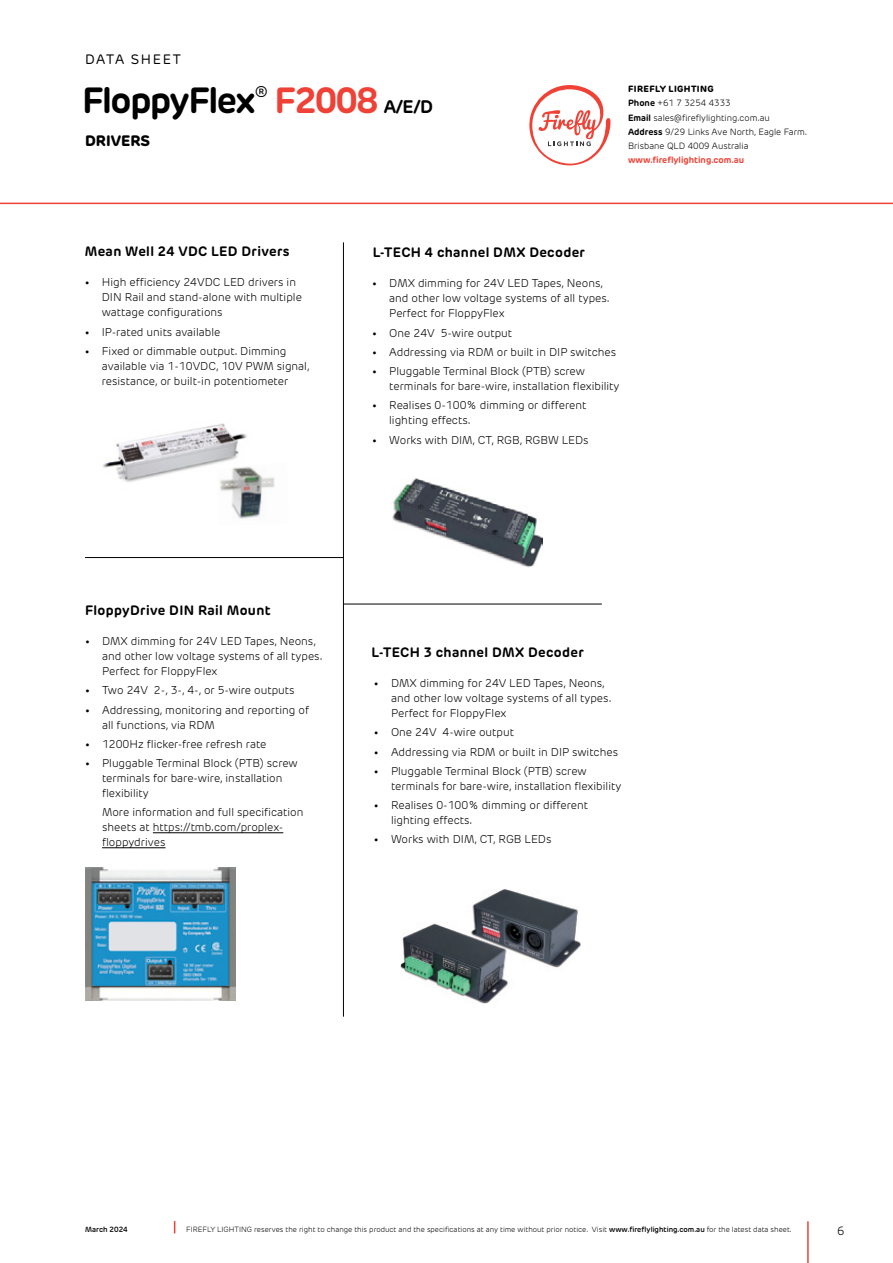
<style>
.page{position:relative;width:893px;height:1263px;background:#fff}
.page>*{position:absolute;margin:0;border:0;box-sizing:border-box;transform-origin:0 0}
.t1{font:700 36px "New Rubrik";letter-spacing:-.04em;color:#000}
.t2{font:700 18px "New Rubrik";color:#000}
.t3{font:800 15px "New Rubrik";color:#000}
.t4{font:700 13.5px "New Rubrik";letter-spacing:.025em;color:#000}
.t5{font:13.5px "New Rubrik";letter-spacing:.12em;color:#000}
.t6{font:300 12px "New Rubrik";color:#000}
.t7{font:300 11.25px/15px "New Rubrik";color:#000}
.t8{font:300 9px/14.2px "New Rubrik";color:#000}
.t9{font:700 9px "New Rubrik";color:#ef4135}
.t10{font:300 7.5px "New Rubrik";color:#000}
.t11{font:600 7.5px "New Rubrik";color:#000}
.s1{color:#ef4135}
.s2{font-weight:800}
.s3{font-weight:700}
.s4{font-weight:600}
</style>
<div class="page">
<svg style="left:174px;top:1221px;width:1px;height:12px"></svg>
<hr style="left:807px;top:1221px;width:2px;height:42px;background:#ef4135">
<svg style="left:529px;top:85px;width:82px;height:80px"></svg>
<hr style="left:0;top:203px;width:893px;height:1px;background:#ef4135">
<hr style="left:153px;top:832px;width:130px;height:1px;background:#000">
<hr style="left:102px;top:847px;width:63px;height:1px;background:#000">
<img style="left:102px;top:423px;width:145px;height:59px">
<img style="left:218px;top:462px;width:57px;height:57px">
<img style="left:85px;top:867px;width:150px;height:134px">
<img style="left:392px;top:478px;width:151px;height:89px">
<img style="left:400px;top:889px;width:180px;height:114px">
<hr style="left:343px;top:242px;width:1px;height:775px;background:#000">
<hr style="left:85px;top:557px;width:258px;height:1px;background:#000">
<hr style="left:343px;top:604px;width:259px;height:1px;background:#000">
<p class="t5" style="left:85px;top:51px;width:97px">DATA SHEET</p>
<h1 class="t1" style="left:82px;top:78px;width:298px">FloppyFlex<sup>®</sup> <span class="s1">F2008</span></h1>
<h3 class="t3" style="left:85px;top:131px;width:67px">DRIVERS</h3>
<h2 class="t2" style="left:384px;top:95px;width:51px">A/E/D</h2>
<p class="t8" style="left:628px;top:82px;width:181px"><span class="s2">FIREFLY LIGHTING<br></span><span class="s3">Phone</span> +61 7 3254 4333<br><span class="s3">Email</span> sales@fireflylighting.com.au<br><span class="s3">Address</span> 9/29 Links Ave North, Eagle Farm.<br>Brisbane QLD 4009 Australia</p>
<p class="t9" style="left:628px;top:154px;width:117px">www.fireflylighting.com.au</p>
<p class="t4" style="left:85px;top:243px;width:206px">Mean Well 24 VDC LED Drivers</p>
<p class="t7" style="left:102px;top:275px;width:202px;text-indent:-17px">• High efficiency 24VDC LED drivers in<br>DIN Rail and stand-alone with multiple wattage configurations</p>
<p class="t7" style="left:85px;top:324px;width:137px">• IP-rated units available</p>
<p class="t7" style="left:102px;top:343px;width:210px;text-indent:-17px">• Fixed or dimmable output. Dimming available via 1-10VDC, 10V PWM signal, resistance, or built-in potentiometer</p>
<p class="t4" style="left:373px;top:244px;width:214px">L-TECH 4 channel DMX Decoder</p>
<p class="t7" style="left:389px;top:276px;width:222px;text-indent:-17px">• DMX dimming for 24V LED Tapes, Neons, and other low voltage systems of all types.<br>Perfect for FloppyFlex</p>
<p class="t7" style="left:372px;top:325px;width:142px">• One 24V 5-wire output</p>
<p class="t7" style="left:372px;top:344px;width:246px">• Addressing via RDM or built in DIP switches</p>
<p class="t7" style="left:389px;top:364px;width:232px;text-indent:-17px">• Pluggable Terminal Block (PTB) screw terminals for bare-wire, installation flexibility</p>
<p class="t7" style="left:389px;top:398px;width:199px;text-indent:-17px">• Realises 0-100% dimming or different lighting effects.</p>
<p class="t7" style="left:372px;top:432px;width:218px">• Works with DIM, CT, RGB, RGBW LEDs</p>
<p class="t4" style="left:85px;top:602px;width:187px">FloppyDrive DIN Rail Mount</p>
<p class="t7" style="left:102px;top:634px;width:222px;text-indent:-17px">• DMX dimming for 24V LED Tapes, Neons, and other low voltage systems of all types.<br>Perfect for FloppyFlex</p>
<p class="t7" style="left:85px;top:683px;width:211px">• Two 24V 2-, 3-, 4-, or 5-wire outputs</p>
<p class="t7" style="left:102px;top:702px;width:209px;text-indent:-17px">• Addressing, monitoring and reporting of all functions, via RDM</p>
<p class="t7" style="left:85px;top:736px;width:183px">• 1200Hz flicker-free refresh rate</p>
<p class="t7" style="left:102px;top:756px;width:197px;text-indent:-17px">• Pluggable Terminal Block (PTB) screw terminals for bare-wire, installation flexibility</p>
<p class="t7" style="left:102px;top:805px;width:203px">More information and full specification sheets at https://tmb.com/proplex&shy;floppydrives</p>
<p class="t4" style="left:372px;top:644px;width:214px">L-TECH 3 channel DMX Decoder</p>
<p class="t7" style="left:391px;top:676px;width:222px;text-indent:-17px">• DMX dimming for 24V LED Tapes, Neons, and other low voltage systems of all types.<br>Perfect for FloppyFlex</p>
<p class="t7" style="left:374px;top:725px;width:142px">• One 24V 4-wire output</p>
<p class="t7" style="left:374px;top:744px;width:246px">• Addressing via RDM or built in DIP switches</p>
<p class="t7" style="left:391px;top:763px;width:232px;text-indent:-17px">• Pluggable Terminal Block (PTB) screw terminals for bare-wire, installation flexibility</p>
<p class="t7" style="left:391px;top:798px;width:199px;text-indent:-17px">• Realises 0-100% dimming or different lighting effects.</p>
<p class="t7" style="left:374px;top:832px;width:179px">• Works with DIM, CT, RGB LEDs</p>
<p class="t11" style="left:85px;top:1224px;width:44px">March 2024</p>
<p class="t10" style="left:186px;top:1225px;width:607px">FIREFLY LIGHTING reserves the right to change this product and the specifications at any time without prior notice. Visit <span class="s4">www.fireflylighting.com.au</span> for the latest data sheet.</p>
<p class="t6" style="left:837px;top:1224px;width:9px">6</p>
</div>
